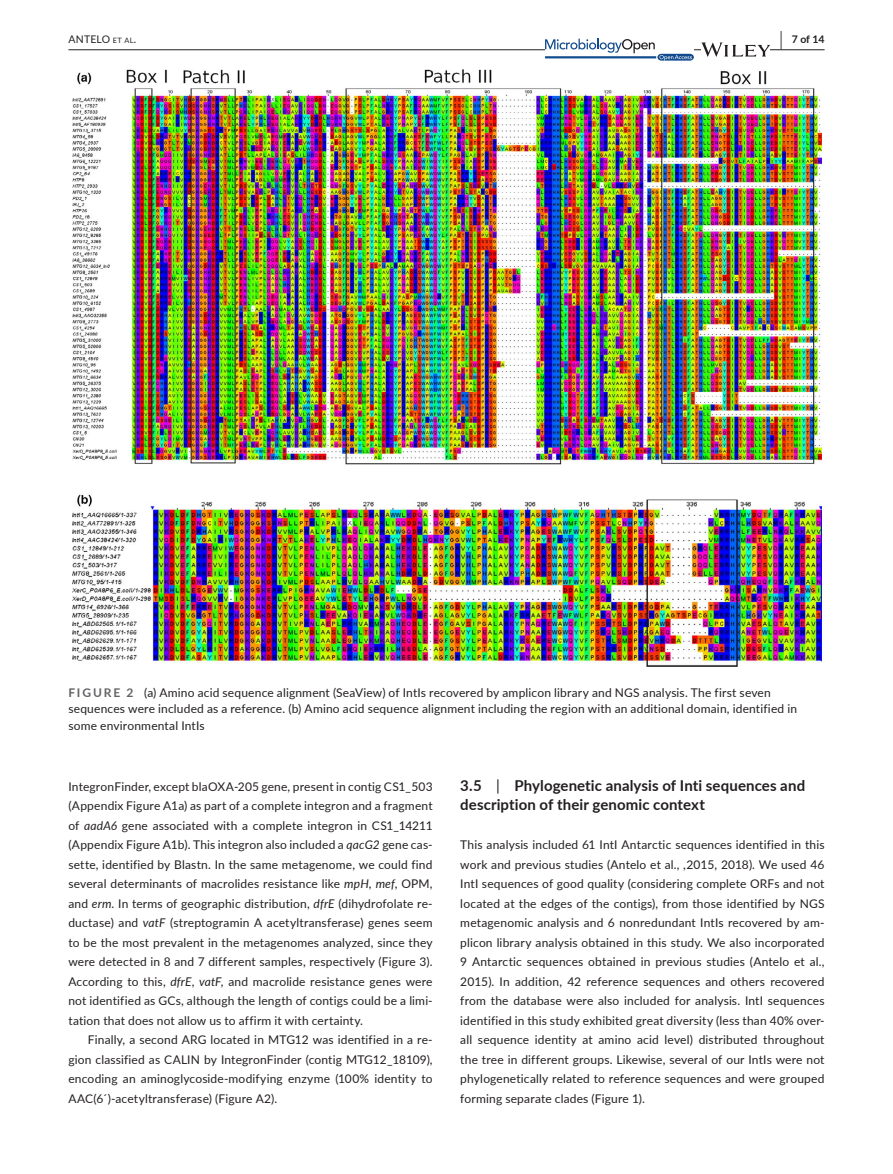
<style>
.page{position:relative;width:893px;height:1174px;background:#fff}
.page>*{position:absolute;margin:0;border:0;box-sizing:border-box;transform-origin:0 0}
.t1{font:700 15px/19.5px "Lato";letter-spacing:.005em;color:#231f20}
.t2{font:12px/19.5px "Lato";letter-spacing:.015em;color:#231f20;text-align:justify}
.t3{font:10.5px "Lato";letter-spacing:.02em;color:#231f20}
.t4{font:700 10.5px "Lato";color:#231f20}
.s1{font-size:7.35px}
.s2{font-size:19.5px}
.s3{font-weight:700;color:#636366}
.s4{font-style:italic}
.s5{font-weight:400}
</style>
<div class="page">
<hr style="left:68px;top:49px;width:756px;height:1px;background:#231f20">
<svg style="left:545px;top:39px;width:149px;height:22px"></svg>
<svg style="left:701px;top:42px;width:69px;height:15px"></svg>
<img style="left:72px;top:69px;width:749px;height:597px">
<p class="t3" style="left:68px;top:31px;width:69px">ANTELO <span class="s1">et al</span>.</p>
<p class="t4" style="left:780px;top:31px;width:46px"><span class="s2">|</span> 7 of 14</p>
<p class="t2" style="left:68px;top:683px;width:730px;line-height:16.5px;text-align:left"><span class="s3">FIGURE 2</span> (a) Amino acid sequence alignment (SeaView) of IntIs recovered by amplicon library and NGS analysis. The first seven sequences were included as a reference. (b) Amino acid sequence alignment including the region with an additional domain, identified in some environmental IntIs</p>
<p class="t2" style="left:68px;top:776px;width:366px">IntegronFinder, except blaOXA-205 gene, present in contig CS1_503 (Appendix Figure A1a) as part of a complete integron and a fragment of <span class="s4">aadA6</span> gene associated with a complete integron in CS1_14211 (Appendix Figure A1b). This integron also included a <span class="s4">qacG2</span> gene cas&shy;sette, identified by Blastn. In the same metagenome, we could find several determinants of macrolides resistance like <span class="s4">mpH</span>, <span class="s4">mef</span>, OPM, and <span class="s4">erm</span>. In terms of geographic distribution, <span class="s4">dfrE</span> (dihydrofolate re&shy;ductase) and <span class="s4">vatF</span> (streptogramin A acetyltransferase) genes seem to be the most prevalent in the metagenomes analyzed, since they were detected in 8 and 7 different samples, respectively (Figure 3).<br>According to this, <span class="s4">dfrE</span>, <span class="s4">vatF</span>, and macrolide resistance genes were not identified as GCs, although the length of contigs could be a limi&shy;tation that does not allow us to affirm it with certainty.</p>
<p class="t2" style="left:68px;top:1029px;width:366px;text-indent:19px">Finally, a second ARG located in MTG12 was identified in a re&shy;gion classified as CALIN by IntegronFinder (contig MTG12_18109), encoding an aminoglycoside-modifying enzyme (100% identity to AAC(6´)-acetyltransferase) (Figure A2).</p>
<p class="t1" style="left:460px;top:775px;width:346px">3.5 <span class="s5">|</span> Phylogenetic analysis of Inti sequences and description of their genomic context</p>
<p class="t2" style="left:460px;top:834px;width:366px">This analysis included 61 IntI Antarctic sequences identified in this work and previous studies (Antelo et al., ,2015, 2018). We used 46<br>IntI sequences of good quality (considering complete ORFs and not located at the edges of the contigs), from those identified by NGS metagenomic analysis and 6 nonredundant IntIs recovered by am&shy;plicon library analysis obtained in this study. We also incorporated 9 Antarctic sequences obtained in previous studies (Antelo et al., 2015). In addition, 42 reference sequences and others recovered from the database were also included for analysis. IntI sequences identified in this study exhibited great diversity (less than 40% over&shy;all sequence identity at amino acid level) distributed throughout the tree in different groups. Likewise, several of our IntIs were not phylogenetically related to reference sequences and were grouped forming separate clades (Figure 1).</p>
</div>
